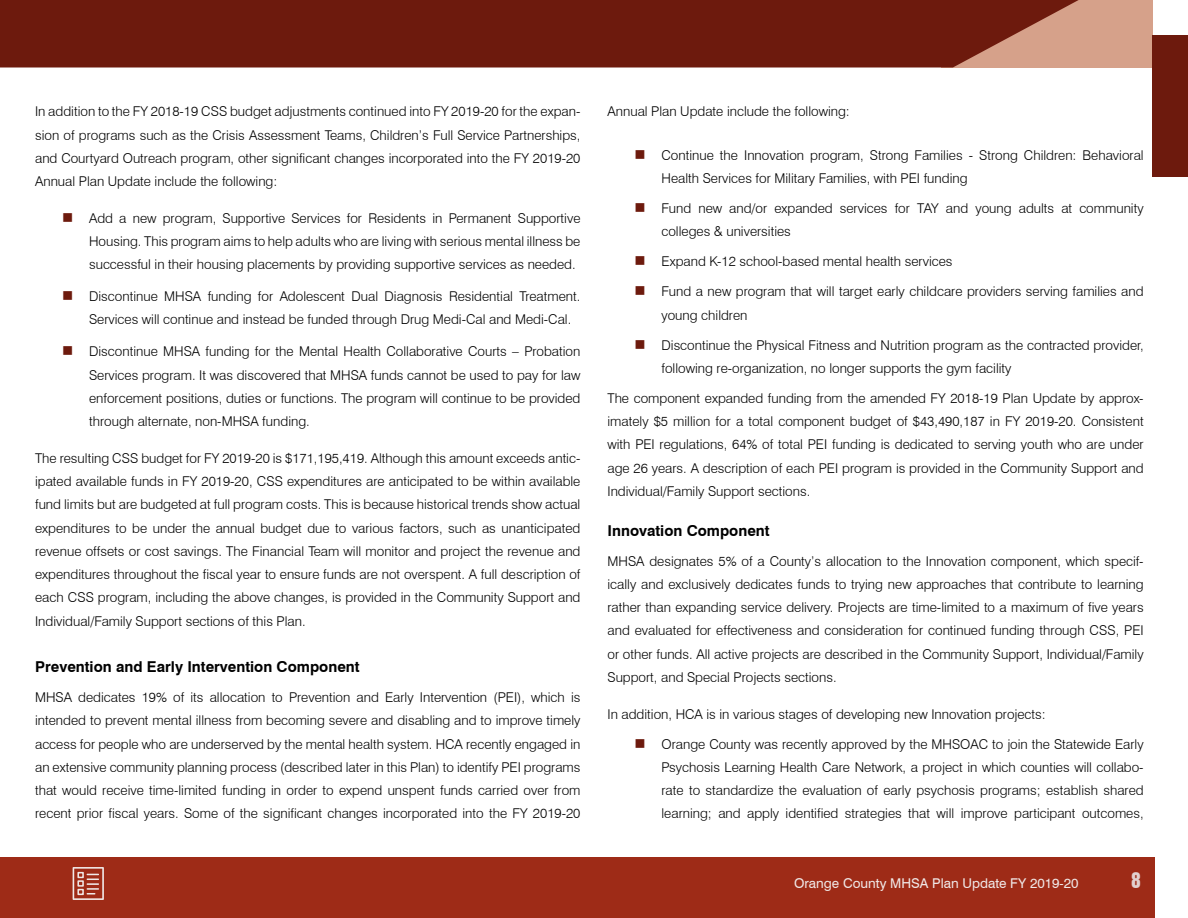
<style>
.page{position:relative;width:1188px;height:918px;background:#fff}
.page>*{position:absolute;margin:0;border:0;box-sizing:border-box;transform-origin:0 0}
.t1{font:19.5px "Swiss 921 BT Regular A";color:#e2d1cf}
.t2{font:700 15px "Swiss 721 BT";color:#000}
.t3{font:300 13.5px/23.2px "Swiss 721 BT";color:#000;text-align:justify}
.t4{font:13.5px "Swiss 721 BT";color:#f0e8e7}
</style>
<div class="page">
<div style="left:942px;top:0;width:211px;height:68px;background:#d6a18a"></div>
<svg style="left:0;top:0;width:1079px;height:68px;fill:#6d1a0d"></svg>
<div style="left:0;top:857px;width:1155px;height:61px;background:#9e2b17"></div>
<svg style="left:73px;top:867px;width:31px;height:33px"></svg>
<div style="left:1153px;top:35px;width:35px;height:141px;background:#6d1a0d"></div>
<p class="t3" style="left:35px;top:100px;width:547px">In addition to the FY 2018-19 CSS budget adjustments continued into FY 2019-20 for the expan&shy;sion of programs such as the Crisis Assessment Teams, Children’s Full Service Partnerships, and Courtyard Outreach program, other significant changes incorporated into the FY 2019-20<br>Annual Plan Update include the following:</p>
<p class="t3" style="left:89px;top:206px;width:493px">Add a new program, Supportive Services for Residents in Permanent Supportive Housing. This program aims to help adults who are living with serious mental illness be successful in their housing placements by providing supportive services as needed.</p>
<p class="t3" style="left:89px;top:285px;width:493px">Discontinue MHSA funding for Adolescent Dual Diagnosis Residential Treatment.<br>Services will continue and instead be funded through Drug Medi-Cal and Medi-Cal.</p>
<p class="t3" style="left:89px;top:340px;width:493px">Discontinue MHSA funding for the Mental Health Collaborative Courts – Probation Services program. It was discovered that MHSA funds cannot be used to pay for law enforcement positions, duties or functions. The program will continue to be provided through alternate, non-MHSA funding.</p>
<p class="t3" style="left:35px;top:446px;width:547px">The resulting CSS budget for FY 2019-20 is $171,195,419. Although this amount exceeds antic&shy;ipated available funds in FY 2019-20, CSS expenditures are anticipated to be within available fund limits but are budgeted at full program costs. This is because historical trends show actual expenditures to be under the annual budget due to various factors, such as unanticipated revenue offsets or cost savings. The Financial Team will monitor and project the revenue and expenditures throughout the fiscal year to ensure funds are not overspent. A full description of each CSS program, including the above changes, is provided in the Community Support and Individual/Family Support sections of this Plan.</p>
<p class="t2" style="left:35px;top:658px;width:326px">Prevention and Early Intervention Component</p>
<p class="t3" style="left:35px;top:686px;width:547px">MHSA dedicates 19% of its allocation to Prevention and Early Intervention (PEI), which is intended to prevent mental illness from becoming severe and disabling and to improve timely access for people who are underserved by the mental health system. HCA recently engaged in an extensive community planning process (described later in this Plan) to identify PEI programs that would receive time-limited funding in order to expend unspent funds carried over from recent prior fiscal years. Some of the significant changes incorporated into the FY 2019-20</p>
<p class="t3" style="left:608px;top:100px;width:244px">Annual Plan Update include the following:</p>
<p class="t3" style="left:662px;top:143px;width:484px">Continue the Innovation program, Strong Families - Strong Children: Behavioral<br>Health Services for Military Families, with PEI funding</p>
<p class="t3" style="left:662px;top:196px;width:484px">Fund new and/or expanded services for TAY and young adults at community colleges &amp; universities</p>
<p class="t3" style="left:662px;top:250px;width:293px">Expand K-12 school-based mental health services</p>
<p class="t3" style="left:662px;top:280px;width:484px">Fund a new program that will target early childcare providers serving families and young children</p>
<p class="t3" style="left:662px;top:333px;width:484px">Discontinue the Physical Fitness and Nutrition program as the contracted provider, following re-organization, no longer supports the gym facility</p>
<p class="t3" style="left:608px;top:386px;width:538px">The component expanded funding from the amended FY 2018-19 Plan Update by approx&shy;imately $5 million for a total component budget of $43,490,187 in FY 2019-20. Consistent with PEI regulations, 64% of total PEI funding is dedicated to serving youth who are under age 26 years. A description of each PEI program is provided in the Community Support and Individual/Family Support sections.</p>
<p class="t2" style="left:608px;top:521px;width:164px">Innovation Component</p>
<p class="t3" style="left:608px;top:549px;width:538px">MHSA designates 5% of a County’s allocation to the Innovation component, which specif&shy;ically and exclusively dedicates funds to trying new approaches that contribute to learning rather than expanding service delivery. Projects are time-limited to a maximum of five years and evaluated for effectiveness and consideration for continued funding through CSS, PEI or other funds. All active projects are described in the Community Support, Individual/Family Support, and Special Projects sections.</p>
<p class="t3" style="left:608px;top:702px;width:440px">In addition, HCA is in various stages of developing new Innovation projects:</p>
<p class="t3" style="left:662px;top:732px;width:484px">Orange County was recently approved by the MHSOAC to join the Statewide Early Psychosis Learning Health Care Network, a project in which counties will collabo&shy;rate to standardize the evaluation of early psychosis programs; establish shared learning; and apply identified strategies that will improve participant outcomes,</p>
<p class="t4" style="left:794px;top:875px;width:286px">Orange County MHSA Plan Update FY 2019-20</p>
<h1 class="t1" style="left:1131px;top:867px;width:11px">8</h1>
</div>
